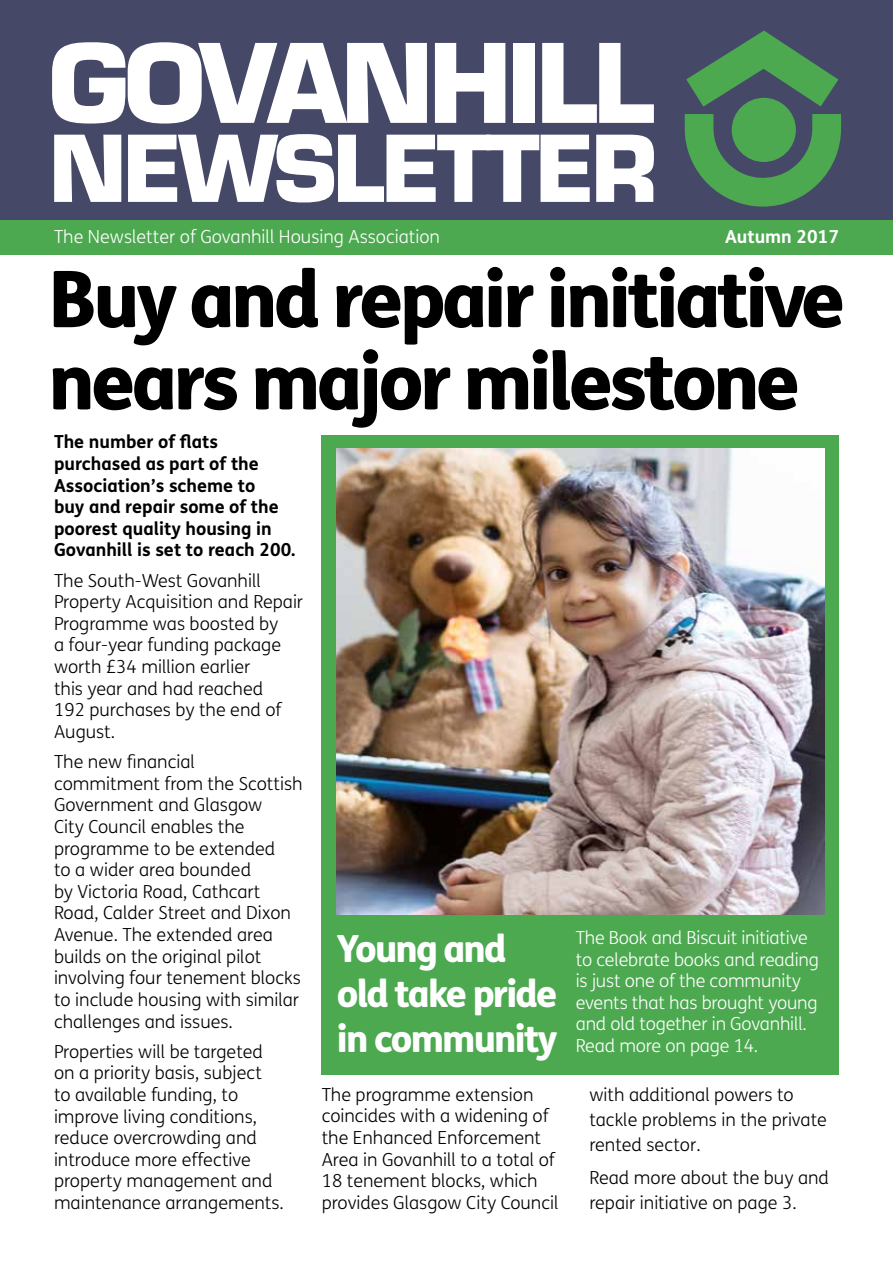
<style>
.page{position:relative;width:893px;height:1263px;background:#fff}
.page>*{position:absolute;margin:0;border:0;box-sizing:border-box;transform-origin:0 0}
.t1{font:700 106.65px "Eurostile";letter-spacing:-.05em;color:#fff}
.t2{font:700 89.7px "Eurostile";letter-spacing:-.05em;color:#fff}
.t3{font:800 78.15px/82.2px "FS Me";letter-spacing:-.05em;color:#000}
.t4{font:800 37.5px/45px "FS Me";letter-spacing:-.05em;color:#fff}
.t5{font:300 18px/21.6px "FS Me";color:#000}
.t6{font:300 18px/21.6px "FS Me";letter-spacing:-.01em;color:#fff}
.t7{font:700 18px/21.6px "FS Me";color:#000}
.t8{font:700 18px "FS Me";color:#fff}
</style>
<div class="page">
<div style="left:322px;top:435px;width:517px;height:639px;background:#4ca950"></div>
<div style="left:0;top:0;width:893px;height:243px;background:#454867"></div>
<div style="left:0;top:221px;width:893px;height:34px;background:#4ca950"></div>
<svg style="left:686px;top:31px;width:152px;height:76px"></svg>
<div style="left:732px;top:98px;width:64px;height:64px;background:#4ca950;border-radius:50%"></div>
<svg style="left:685px;top:114px;width:156px;height:93px"></svg>
<img style="left:337px;top:449px;width:488px;height:465px">
<h1 class="t1" style="left:49px;top:18px;width:608px">GOVANHILL</h1>
<h2 class="t2" style="left:49px;top:113px;width:610px">NEWSLETTER</h2>
<p class="t6" style="left:54px;top:226px;width:388px">The Newsletter of Govanhill Housing Association</p>
<p class="t8" style="left:725px;top:226px;width:115px">Autumn 2017</p>
<h3 class="t3" style="left:48px;top:258px;width:799px">Buy and repair initiative nears major milestone</h3>
<p class="t7" style="left:54px;top:431px;width:243px">The number of flats purchased as part of the<br>Association’s scheme to<br>buy and repair some of the poorest quality housing in<br>Govanhill is set to reach 200.</p>
<p class="t5" style="left:54px;top:570px;width:251px">The South-West Govanhill<br>Property Acquisition and Repair<br>Programme was boosted by<br>a four-year funding package worth £34 million earlier<br>this year and had reached<br>192 purchases by the end of<br>August.</p>
<p class="t5" style="left:54px;top:751px;width:250px">The new financial commitment from the Scottish<br>Government and Glasgow<br>City Council enables the programme to be extended<br>to a wider area bounded<br>by Victoria Road, Cathcart<br>Road, Calder Street and Dixon<br>Avenue. The extended area builds on the original pilot involving four tenement blocks to include housing with similar challenges and issues.</p>
<p class="t5" style="left:54px;top:1041px;width:231px">Properties will be targeted on a priority basis, subject<br>to available funding, to improve living conditions, reduce overcrowding and introduce more effective property management and maintenance arrangements.</p>
<h3 class="t4" style="left:337px;top:926px;width:222px">Young and old take pride in community</h3>
<p class="t6" style="left:576px;top:927px;width:245px">The Book and Biscuit initiative to celebrate books and reading is just one of the community events that has brought young and old together in Govanhill.<br>Read more on page 14.</p>
<p class="t5" style="left:322px;top:1084px;width:238px">The programme extension coincides with a widening of the Enhanced Enforcement<br>Area in Govanhill to a total of<br>18 tenement blocks, which provides Glasgow City Council</p>
<p class="t5" style="left:589px;top:1082px;width:239px;line-height:24.9px">with additional powers to tackle problems in the private rented sector.</p>
<p class="t5" style="left:589px;top:1166px;width:241px;line-height:24.9px">Read more about the buy and repair initiative on page 3.</p>
</div>
